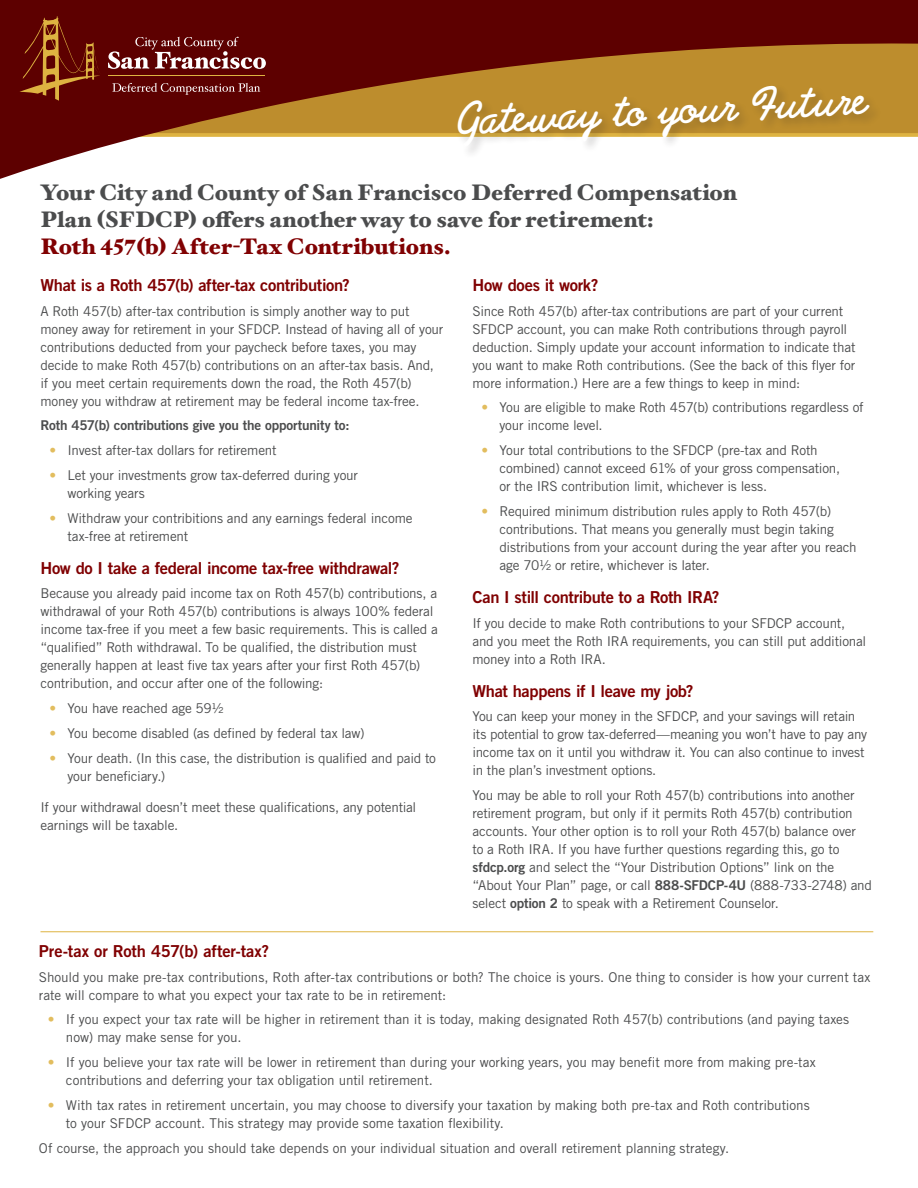
<style>
.page{position:relative;width:918px;height:1188px;background:#fff}
.page>*{position:absolute;margin:0;border:0;box-sizing:border-box;transform-origin:0 0}
.t1{font:700 47.55px "Prelude FLF";color:#fff}
.t2{font:900 22.5px/27px "Hoefler Text";color:#4b4c4d}
.t3{font:16.5px "Trade Gothic LT Std Bd 2";letter-spacing:-.02em;color:#800102}
.t4{font:13.5px/18px "Trade Gothic LT Std";letter-spacing:-.015em;color:#4b4c4d}
.t5{font:13.5px "Trade Gothic LT Std Bd 2";letter-spacing:-.015em;color:#4b4c4d}
.s1{color:#800102}
.s2{color:#e2bd5e}
.s3{font-family:"Trade Gothic LT Std Bd 2"}
</style>
<div class="page">
<hr style="left:40px;top:931px;width:833px;height:1px;background:#deb341">
<svg style="left:0;top:0;width:918px;height:179px;fill:#5d0000"></svg>
<div style="left:455px;top:83px;width:427px;height:76px;background:#231f20;opacity:.22"></div>
<svg style="left:108px;top:37px;width:158px;height:32px;background:#843e3e"></svg>
<svg style="left:112px;top:83px;width:148px;height:12px;background:#792d2d"></svg>
<hr style="left:108px;top:76px;width:157px;height:1px;background:#deb341">
<svg style="left:19px;top:16px;width:82px;height:85px;background:#75210c"></svg>
<p class="t1" style="left:456px;top:95px;width:412px;rotate:-3deg">Gateway to your Future</p>
<h1 class="t2" style="left:40px;top:179px;width:698px">Your City and County of San Francisco Deferred Compensation<br>Plan (SFDCP) offers another way to save for retirement:<br><span class="s1">Roth </span><sup>457</sup><span class="s1">(b) After-Tax Contributions.</span></h1>
<h2 class="t3" style="left:40px;top:275px;width:311px">What is a Roth 457(b) after-tax contribution?</h2>
<p class="t4" style="left:40px;top:302px;width:404px">A Roth 457(b) after-tax contribution is simply another way to put money away for retirement in your SFDCP. Instead of having all of your contributions deducted from your paycheck before taxes, you may decide to make Roth 457(b) contributions on an after-tax basis. And, if you meet certain requirements down the road, the Roth 457(b) money you withdraw at retirement may be federal income tax-free.</p>
<p class="t5" style="left:40px;top:417px;width:311px">Roth 457(b) contributions give you the opportunity to:</p>
<p class="t4" style="left:50px;top:441px;width:229px"><span class="s2">•</span> Invest after-tax dollars for retirement</p>
<p class="t4" style="left:68px;top:466px;width:292px;text-indent:-18px"><span class="s2">•</span> Let your investments grow tax-deferred during your working years</p>
<p class="t4" style="left:68px;top:509px;width:347px;text-indent:-18px"><span class="s2">•</span> Withdraw your contribitions and any earnings federal income tax-free at retirement</p>
<h2 class="t3" style="left:40px;top:558px;width:360px">How do I take a federal income tax-free withdrawal?</h2>
<p class="t4" style="left:40px;top:584px;width:399px">Because you already paid income tax on Roth 457(b) contributions, a withdrawal of your Roth 457(b) contributions is always 100% federal income tax-free if you meet a few basic requirements. This is called a “qualified” Roth withdrawal. To be qualified, the distribution must generally happen at least five tax years after your first Roth 457(b) contribution, and occur after one of the following:</p>
<p class="t4" style="left:50px;top:699px;width:176px"><span class="s2">•</span> You have reached age 59½</p>
<p class="t4" style="left:50px;top:724px;width:317px"><span class="s2">•</span> You become disabled (as defined by federal tax law)</p>
<p class="t4" style="left:68px;top:749px;width:370px;text-indent:-18px"><span class="s2">•</span> Your death. (In this case, the distribution is qualified and paid to your beneficiary.)</p>
<p class="t4" style="left:40px;top:798px;width:377px">If your withdrawal doesn’t meet these qualifications, any potential earnings will be taxable.</p>
<p class="t3" style="left:472px;top:275px;width:127px">How does it work?</p>
<p class="t4" style="left:472px;top:302px;width:385px">Since Roth 457(b) after-tax contributions are part of your current SFDCP account, you can make Roth contributions through payroll deduction. Simply update your account information to indicate that you want to make Roth contributions. (See the back of this flyer for more information.) Here are a few things to keep in mind:</p>
<p class="t4" style="left:500px;top:398px;width:366px;text-indent:-18px"><span class="s2">•</span> You are eligible to make Roth 457(b) contributions regardless of your income level.</p>
<p class="t4" style="left:500px;top:441px;width:342px;text-indent:-18px"><span class="s2">•</span> Your total contributions to the SFDCP (pre-tax and Roth combined) cannot exceed 61% of your gross compensation, or the IRS contribution limit, whichever is less.</p>
<p class="t4" style="left:500px;top:502px;width:359px;text-indent:-18px"><span class="s2">•</span> Required minimum distribution rules apply to Roth 457(b) contributions. That means you generally must begin taking distributions from your account during the year after you reach age 70½ or retire, whichever is later.</p>
<h2 class="t3" style="left:472px;top:587px;width:249px">Can I still contribute to a Roth IRA?</h2>
<p class="t4" style="left:472px;top:614px;width:395px">If you decide to make Roth contributions to your SFDCP account, and you meet the Roth IRA requirements, you can still put additional money into a Roth IRA.</p>
<h2 class="t3" style="left:472px;top:681px;width:223px">What happens if I leave my job?</h2>
<p class="t4" style="left:472px;top:707px;width:396px">You can keep your money in the SFDCP, and your savings will retain its potential to grow tax-deferred—meaning you won’t have to pay any income tax on it until you withdraw it. You can also continue to invest in the plan’s investment options.</p>
<p class="t4" style="left:472px;top:786px;width:401px">You may be able to roll your Roth 457(b) contributions into another retirement program, but only if it permits Roth 457(b) contribution accounts. Your other option is to roll your Roth 457(b) balance over<br>to a Roth IRA. If you have further questions regarding this, go to <span class="s3">sfdcp.org</span> and select the “Your Distribution Options” link on the “About Your Plan” page, or call <span class="s3">888-SFDCP-4U</span> (888-733-2748) and select <span class="s3">option 2</span> to speak with a Retirement Counselor.</p>
<h2 class="t3" style="left:39px;top:941px;width:232px">Pre-tax or Roth 457(b) after-tax?</h2>
<p class="t4" style="left:39px;top:968px;width:833px">Should you make pre-tax contributions, Roth after-tax contributions or both? The choice is yours. One thing to consider is how your current tax rate will compare to what you expect your tax rate to be in retirement:</p>
<p class="t4" style="left:66px;top:1010px;width:785px;text-indent:-18px"><span class="s2">•</span> If you expect your tax rate will be higher in retirement than it is today, making designated Roth 457(b) contributions (and paying taxes now) may make sense for you.</p>
<p class="t4" style="left:66px;top:1053px;width:751px;text-indent:-18px"><span class="s2">•</span> If you believe your tax rate will be lower in retirement than during your working years, you may benefit more from making pre-tax contributions and deferring your tax obligation until retirement.</p>
<p class="t4" style="left:66px;top:1096px;width:745px;text-indent:-18px"><span class="s2">•</span> With tax rates in retirement uncertain, you may choose to diversify your taxation by making both pre-tax and Roth contributions to your SFDCP account. This strategy may provide some taxation flexibility.</p>
<p class="t4" style="left:39px;top:1139px;width:692px">Of course, the approach you should take depends on your individual situation and overall retirement planning strategy.</p>
</div>
